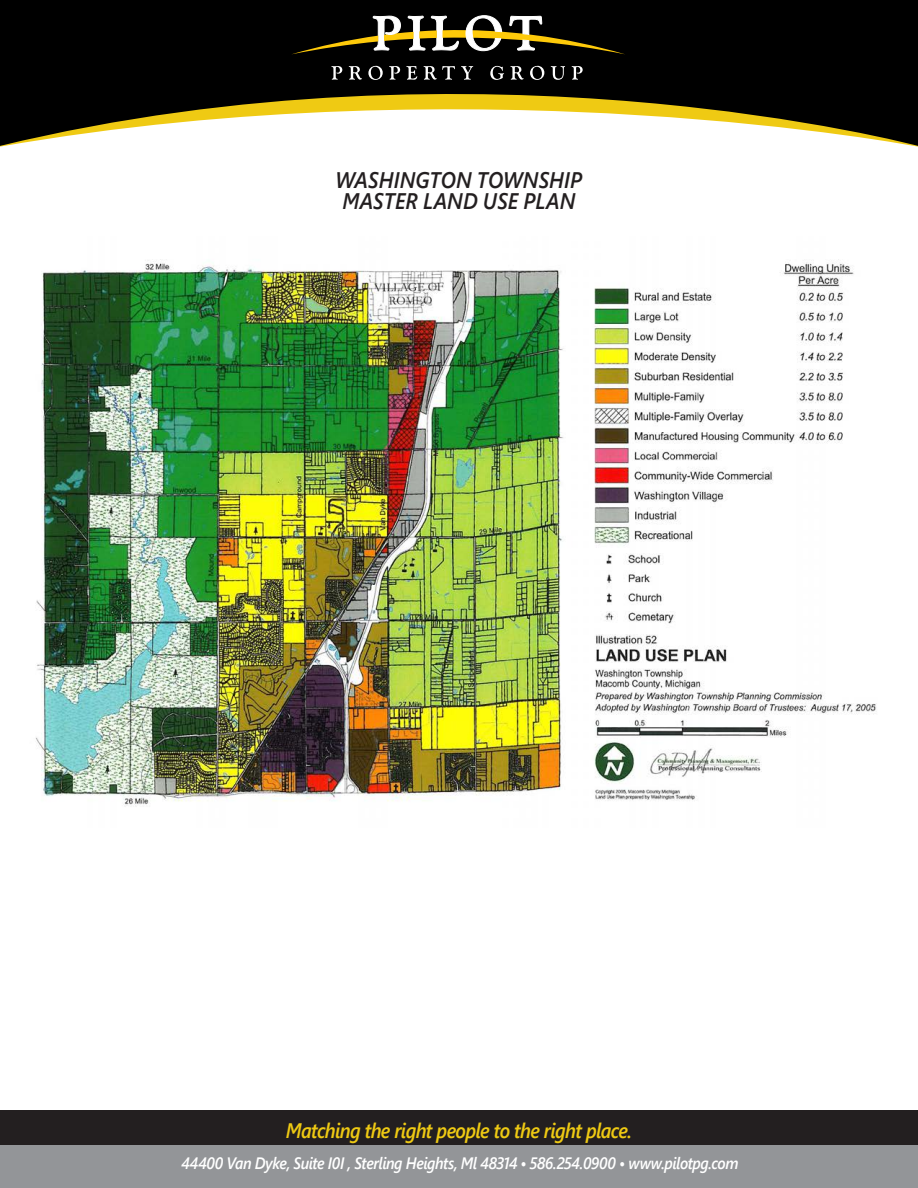
<style>
.page{position:relative;width:918px;height:1188px;background:#fff}
.page>*{position:absolute;margin:0;border:0;box-sizing:border-box;transform-origin:0 0}
.Page_Head{font:italic 600 22.5px/21px "Segoe UI";letter-spacing:.005em;color:#231f20;text-align:center;scale:.9 1}
.t1{font:italic 600 21px "Segoe UI";letter-spacing:-.035em;color:#efca13;scale:.9 1}
.t2{font:italic 600 16.5px "Segoe UI";letter-spacing:-.03em;color:#fff;scale:.9 1}
</style>
<div class="page">
<div style="left:0;top:1110px;width:918px;height:36px;background:#231f20"></div>
<div style="left:0;top:1146px;width:918px;height:42px;background:#939598"></div>
<svg style="left:0;top:0;width:918px;height:146px;fill:#000"></svg>
<div style="left:276px;top:8px;width:366px;height:77px;background:#000"></div>
<svg style="left:331px;top:66px;width:252px;height:14px"></svg>
<svg style="left:293px;top:15px;width:331px;height:39px"></svg>
<img style="left:36px;top:259px;width:841px;height:548px">
<p class="Page_Head" style="left:335px;top:166px;width:276px">WASHINGTON TOWNSHIP<br>MASTER LAND USE PLAN</p>
<p class="t1" style="left:286px;top:1110px;width:386px">Matching the right people to the right place.</p>
<p class="t2" style="left:182px;top:1147px;width:620px">44400 Van Dyke, Suite I0I , Sterling Heights, Ml 48314 • 586.254.0900 • www.pilotpg.com</p>
</div>
